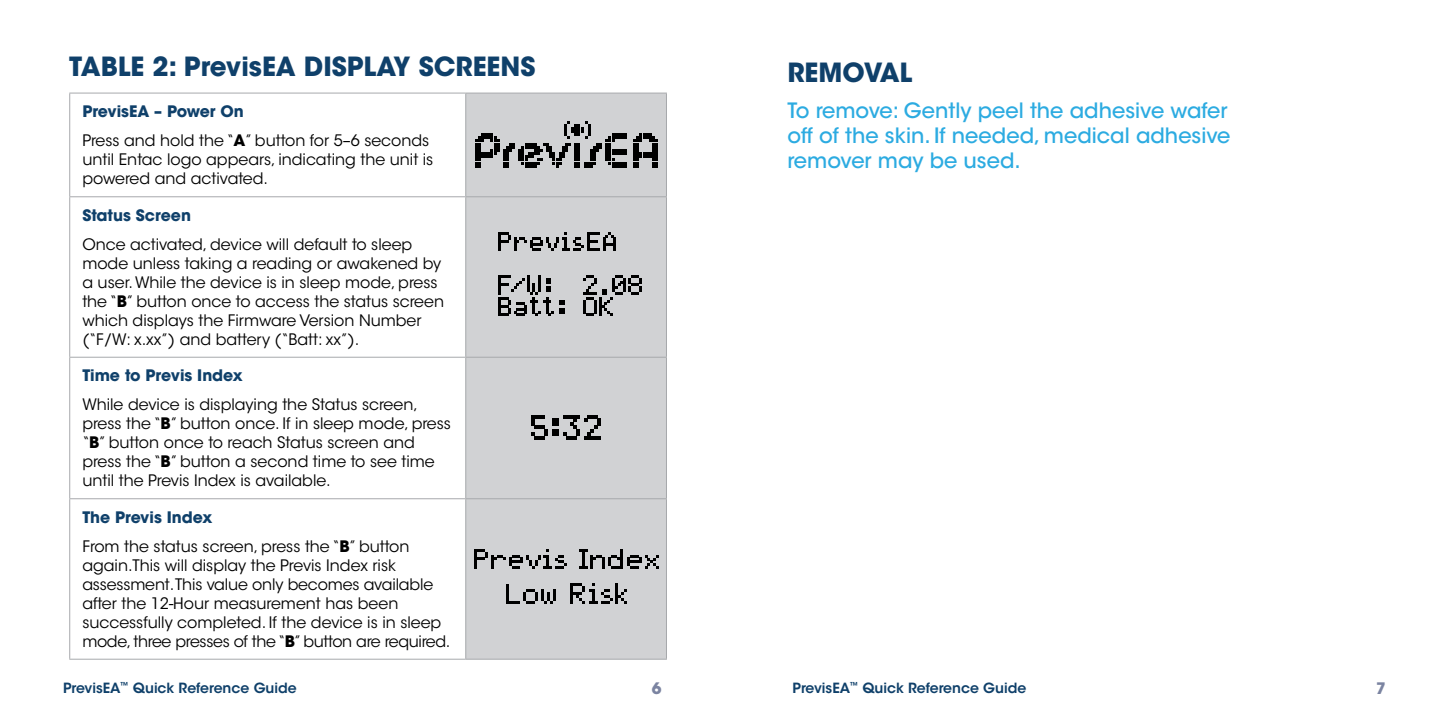
<style>
.page{position:relative;width:1449px;height:725px;background:#fff}
.page>*{position:absolute;margin:0;border:0;box-sizing:border-box;transform-origin:0 0}
.Subhead{font:700 26.25px "ITC Avant Garde Std";color:#0f406a}
.Normal_text{font:500 21px/25.2px "ITC Avant Garde Std";color:#2cabe1}
.Normal_text-2{font:15.75px/18.9px "ITC Avant Garde Std";color:#000}
.Normal_text-3{font:700 15.75px "ITC Avant Garde Std";color:#0f406a}
.t1{font:700 15.75px "ITC Avant Garde Std";color:#7b84a1}
.t2{font:600 14px "ITC Avant Garde Std";color:#0f406a}
.s1{font-weight:700}
</style>
<div class="page">
<div style="left:466px;top:94px;width:200px;height:564px;background:#d1d2d4"></div>
<hr style="left:69px;top:93px;width:397px;height:1px;background:#a7a9ac">
<hr style="left:69px;top:93px;width:1px;height:103px;background:#a7a9ac">
<hr style="left:466px;top:93px;width:201px;height:1px;background:#a7a9ac">
<hr style="left:465px;top:93px;width:1px;height:103px;background:#a7a9ac">
<hr style="left:666px;top:93px;width:1px;height:103px;background:#a7a9ac">
<hr style="left:69px;top:196px;width:397px;height:1px;background:#a7a9ac">
<hr style="left:69px;top:197px;width:1px;height:160px;background:#a7a9ac">
<hr style="left:466px;top:196px;width:201px;height:1px;background:#a7a9ac">
<hr style="left:465px;top:197px;width:1px;height:160px;background:#a7a9ac">
<hr style="left:666px;top:197px;width:1px;height:160px;background:#a7a9ac">
<hr style="left:69px;top:357px;width:397px;height:1px;background:#a7a9ac">
<hr style="left:69px;top:357px;width:1px;height:141px;background:#a7a9ac">
<hr style="left:466px;top:357px;width:201px;height:1px;background:#a7a9ac">
<hr style="left:465px;top:357px;width:1px;height:141px;background:#a7a9ac">
<hr style="left:666px;top:357px;width:1px;height:141px;background:#a7a9ac">
<hr style="left:69px;top:498px;width:397px;height:1px;background:#a7a9ac">
<hr style="left:69px;top:499px;width:1px;height:159px;background:#a7a9ac">
<hr style="left:466px;top:498px;width:201px;height:1px;background:#a7a9ac">
<hr style="left:465px;top:499px;width:1px;height:159px;background:#a7a9ac">
<hr style="left:666px;top:499px;width:1px;height:159px;background:#a7a9ac">
<hr style="left:69px;top:658px;width:397px;height:1px;background:#a7a9ac">
<hr style="left:466px;top:658px;width:201px;height:1px;background:#a7a9ac">
<svg style="left:474px;top:548px;width:93px;height:21px;background:#959697"></svg>
<svg style="left:579px;top:548px;width:80px;height:21px;background:#8c8d8e"></svg>
<svg style="left:506px;top:583px;width:50px;height:20px"></svg>
<svg style="left:571px;top:583px;width:56px;height:20px"></svg>
<svg style="left:633px;top:133px;width:25px;height:34px"></svg>
<svg style="left:475px;top:121px;width:152px;height:46px;background:#919293"></svg>
<svg style="left:498px;top:275px;width:66px;height:41px;background:#8e8f90"></svg>
<svg style="left:583px;top:275px;width:59px;height:41px;background:#949496"></svg>
<svg style="left:498px;top:232px;width:118px;height:19px;background:#858687"></svg>
<svg style="left:531px;top:415px;width:69px;height:24px;background:#7c7c7d"></svg>
<p class="Subhead" style="left:69px;top:49px;width:468px">TABLE 2: PrevisEA DISPLAY SCREENS</p>
<p class="Normal_text-3" style="left:82px;top:101px;width:163px">PrevisEA – Power On</p>
<p class="Normal_text-2" style="left:82px;top:131px;width:353px">Press and hold the “<span class="s1">A</span>” button for 5–6 seconds until Entac logo appears, indicating the unit is powered and activated.</p>
<p class="Normal_text-3" style="left:82px;top:205px;width:110px">Status Screen</p>
<p class="Normal_text-2" style="left:82px;top:235px;width:363px">Once activated, device will default to sleep mode unless taking a reading or awakened by a user. While the device is in sleep mode, press the “<span class="s1">B</span>” button once to access the status screen which displays the Firmware Version Number (“F/W: x.xx”) and battery (“Batt: xx”).</p>
<p class="Normal_text-3" style="left:82px;top:365px;width:162px">Time to Previs Index</p>
<p class="Normal_text-2" style="left:82px;top:395px;width:370px">While device is displaying the Status screen, press the “<span class="s1">B</span>” button once. If in sleep mode, press “<span class="s1">B</span>” button once to reach Status screen and press the “<span class="s1">B</span>” button a second time to see time until the Previs Index is available.</p>
<p class="Normal_text-3" style="left:82px;top:507px;width:132px">The Previs Index</p>
<p class="Normal_text-2" style="left:82px;top:537px;width:370px">From the status screen, press the “<span class="s1">B</span>” button again.This will display the Previs Index risk assessment.This value only becomes available after the 12-Hour measurement has been successfully completed. If the device is in sleep mode, three presses of the “<span class="s1">B</span>” button are required.</p>
<p class="Subhead" style="left:788px;top:56px;width:126px">REMOVAL</p>
<p class="Normal_text" style="left:788px;top:98px;width:445px">To remove: Gently peel the adhesive wafer off of the skin. If needed, medical adhesive remover may be used.</p>
<p class="t2" style="left:63px;top:679px;width:235px">PrevisEA<sup>™</sup> Quick Reference Guide</p>
<p class="t1" style="left:652px;top:678px;width:11px">6</p>
<p class="t1" style="left:1376px;top:678px;width:11px">7</p>
<p class="t2" style="left:793px;top:679px;width:235px">PrevisEA<sup>™</sup> Quick Reference Guide</p>
</div>
